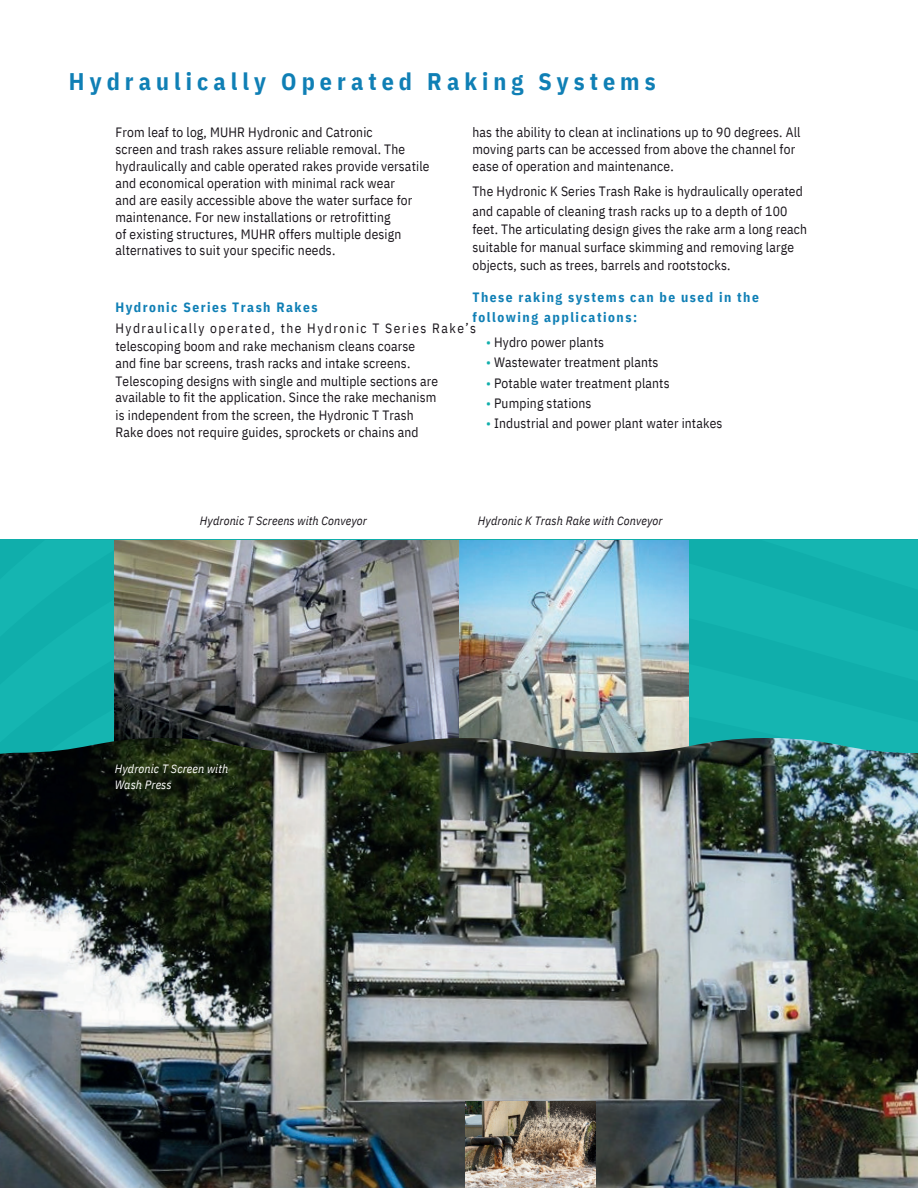
<style>
.page{position:relative;width:918px;height:1188px;background:#fff}
.page>*{position:absolute;margin:0;border:0;box-sizing:border-box;transform-origin:0 0}
.t1{font:700 24px "IBM Plex Sans Cond";letter-spacing:.21em;color:#0f7fb5}
.t2{font:13.5px/16.8px "IBM Plex Sans Cond";letter-spacing:.01em;color:#19151b}
.t3{font:700 13.5px/20.2px "IBM Plex Sans Cond";letter-spacing:.11em;color:#0f7fb5}
.t4{font:italic 12px "IBM Plex Sans Cond";letter-spacing:.01em;color:#19151b}
.t5{font:italic 12px/15.8px "IBM Plex Sans Cond";letter-spacing:.01em;color:#fff}
.s1{color:#10aeab}
</style>
<div class="page">
<div style="left:0;top:540px;width:918px;height:88px;background:#15b5b1"></div>
<div style="left:0;top:628px;width:918px;height:110px;background:#15b5b1"></div>
<img style="left:459px;top:540px;width:229px;height:198px">
<img style="left:115px;top:540px;width:344px;height:198px">
<img style="left:0;top:738px;width:918px;height:450px">
<img style="left:466px;top:1101px;width:129px;height:87px">
<h1 class="t1" style="left:69px;top:62px;width:588px">Hydraulically Operated Raking Systems</h1>
<p class="t2" style="left:116px;top:123px;width:316px">From leaf to log, MUHR Hydronic and Catronic<br>screen and trash rakes assure reliable removal. The hydraulically and cable operated rakes provide versatile and economical operation with minimal rack wear<br>and are easily accessible above the water surface for maintenance. For new installations or retrofitting<br>of existing structures, MUHR offers multiple design alternatives to suit your specific needs.</p>
<p class="t2" style="left:472px;top:123px;width:330px">has the ability to clean at inclinations up to 90 degrees. All moving parts can be accessed from above the channel for ease of operation and maintenance.</p>
<p class="t2" style="left:472px;top:180px;width:332px;line-height:20.2px">The Hydronic K Series Trash Rake is hydraulically operated and capable of cleaning trash racks up to a depth of 100</p>
<p class="t2" style="left:472px;top:219px;width:336px;line-height:18px">feet. The articulating design gives the rake arm a long reach suitable for manual surface skimming and removing large objects, such as trees, barrels and rootstocks.</p>
<p class="t3" style="left:472px;top:286px;width:288px">These raking systems can be used in the following applications:</p>
<p class="t2" style="left:486px;top:333px;width:120px"><span class="s1">•</span> Hydro power plants</p>
<p class="t2" style="left:486px;top:353px;width:174px"><span class="s1">•</span> Wastewater treatment plants</p>
<p class="t2" style="left:486px;top:373px;width:185px"><span class="s1">•</span> Potable water treatment plants</p>
<p class="t2" style="left:486px;top:393px;width:107px"><span class="s1">•</span> Pumping stations</p>
<p class="t2" style="left:486px;top:414px;width:238px"><span class="s1">•</span> Industrial and power plant water intakes</p>
<p class="t3" style="left:116px;top:296px;width:204px">Hydronic Series Trash Rakes</p>
<p class="t2" style="left:116px;top:318px;width:362px;line-height:17.4px">Hydraulically operated, the Hydronic T Series Rake’s telescoping boom and rake mechanism cleans coarse<br>and fine bar screens, trash racks and intake screens.<br>Telescoping designs with single and multiple sections are available to fit the application. Since the rake mechanism<br>is independent from the screen, the Hydronic T Trash<br>Rake does not require guides, sprockets or chains and</p>
<p class="t4" style="left:200px;top:512px;width:169px">Hydronic T Screens with Conveyor</p>
<p class="t4" style="left:478px;top:512px;width:186px">Hydronic K Trash Rake with Conveyor</p>
<p class="t5" style="left:115px;top:760px;width:115px">Hydronic T Screen with<br>Wash Press</p>
</div>
